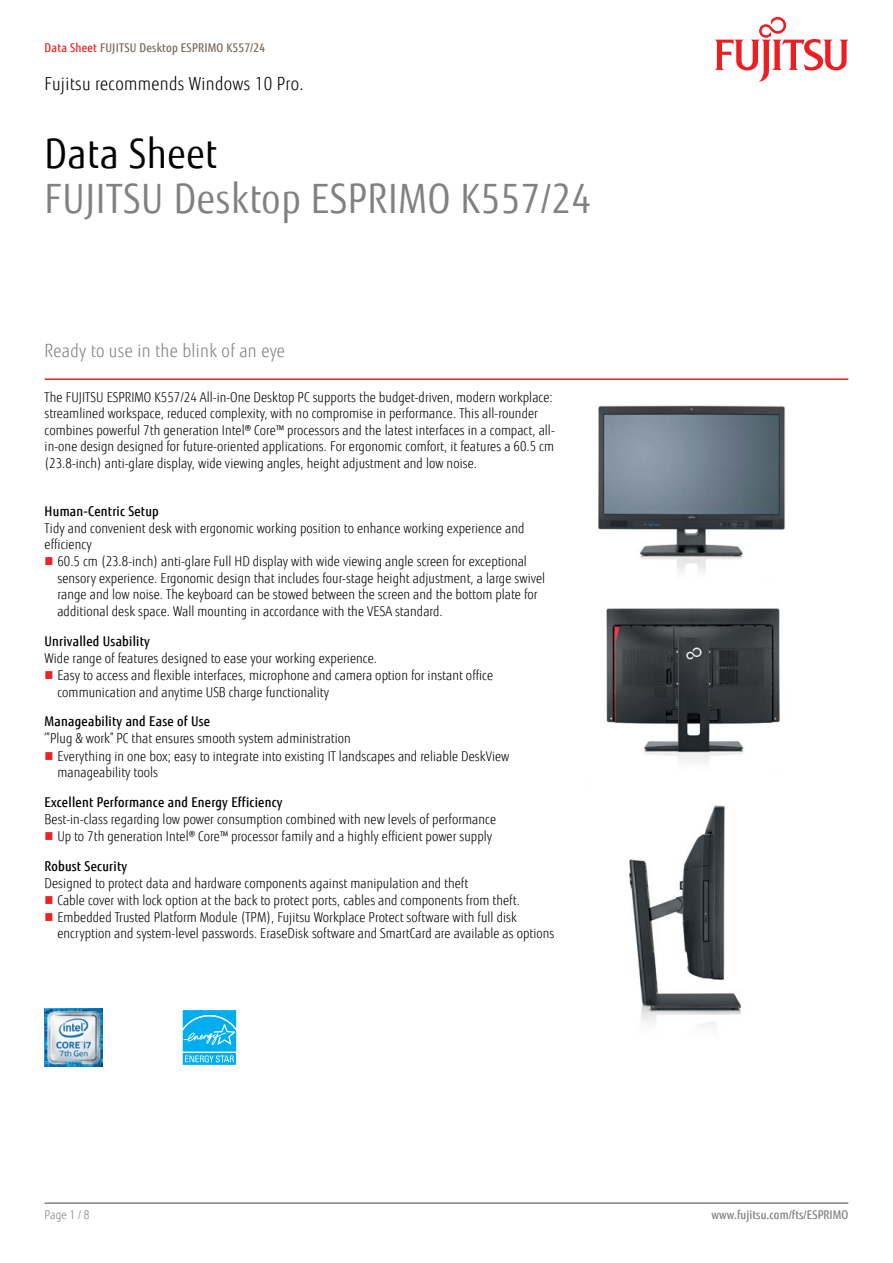
<style>
.page{position:relative;width:893px;height:1263px;background:#fff}
.page>*{position:absolute;margin:0;border:0;box-sizing:border-box;transform-origin:0 0}
.t1{font:40.5px "Fujitsu Sans";letter-spacing:.02em;color:#818280;scale:.9 1}
.t2{font:40.5px "Fujitsu Sans";letter-spacing:.02em;color:#000;scale:.9 1}
.t3{font:300 18px "Fujitsu Sans";letter-spacing:.02em;color:#000;scale:.9 1}
.t4{font:300 18px "Fujitsu Sans";letter-spacing:.02em;color:#818280;scale:.9 1}
.t5{font:300 13.5px/16.5px "Fujitsu Sans";letter-spacing:.005em;color:#000;scale:.9 1}
.t6{font:500 13.5px "Fujitsu Sans";letter-spacing:.02em;color:#000;scale:.9 1}
.t7{font:500 12px "Fujitsu Sans";letter-spacing:.02em;color:#79695e;scale:.9 1}
.t8{font:500 12px "Fujitsu Sans";letter-spacing:.005em;color:#818280;scale:.9 1}
.t9{font:300 12px "Fujitsu Sans";color:#818280;scale:.9 1}
.s1{color:#e92425}
</style>
<div class="page">
<hr style="left:45px;top:1202px;width:803px;height:2px;background:#818280">
<hr style="left:45px;top:378px;width:803px;height:2px;background:#ed1d24">
<svg style="left:715px;top:17px;width:133px;height:65px"></svg>
<img style="left:598px;top:404px;width:187px;height:168px">
<img style="left:606px;top:608px;width:174px;height:154px">
<img style="left:629px;top:805px;width:113px;height:221px">
<img style="left:45px;top:1009px;width:57px;height:57px">
<svg style="left:182px;top:1010px;width:55px;height:55px;background:#32bdf1"></svg>
<p class="t7" style="left:45px;top:40px;width:247px"><span class="s1">Data Sheet</span> FUJITSU Desktop ESPRIMO K557/24</p>
<h2 class="t3" style="left:45px;top:73px;width:289px">Fujitsu recommends Windows 10 Pro.</h2>
<h1 class="t2" style="left:45px;top:130px;width:193px">Data Sheet</h1>
<h1 class="t1" style="left:45px;top:175px;width:609px">FUJITSU Desktop ESPRIMO K557/24</h1>
<h2 class="t4" style="left:45px;top:340px;width:269px">Ready to use in the blink of an eye</h2>
<p class="t5" style="left:45px;top:389px;width:568px">The FUJITSU ESPRIMO K557/24 All-in-One Desktop PC supports the budget-driven, modern workplace: streamlined workspace, reduced complexity, with no compromise in performance. This all-rounder combines powerful 7th generation Intel® Core™ processors and the latest interfaces in a compact, all&shy;in-one design designed for future-oriented applications. For ergonomic comfort, it features a 60.5 cm (23.8-inch) anti-glare display, wide viewing angles, height adjustment and low noise.</p>
<p class="t6" style="left:45px;top:502px;width:128px">Human-Centric Setup</p>
<p class="t5" style="left:45px;top:520px;width:535px">Tidy and convenient desk with ergonomic working position to enhance working experience and efficiency</p>
<p class="t5" style="left:57px;top:553px;width:544px">60.5 cm (23.8-inch) anti-glare Full HD display with wide viewing angle screen for exceptional sensory experience. Ergonomic design that includes four-stage height adjustment, a large swivel range and low noise. The keyboard can be stowed between the screen and the bottom plate for additional desk space. Wall mounting in accordance with the VESA standard.</p>
<p class="t6" style="left:45px;top:632px;width:119px">Unrivalled Usability</p>
<p class="t5" style="left:57px;top:650px;width:486px;text-indent:-13px">Wide range of features designed to ease your working experience.<br>Easy to access and flexible interfaces, microphone and camera option for instant office communication and anytime USB charge functionality</p>
<p class="t6" style="left:45px;top:713px;width:185px">Manageability and Ease of Use</p>
<p class="t5" style="left:57px;top:730px;width:504px;text-indent:-13px">‘”Plug &amp; work” PC that ensures smooth system administration<br>Everything in one box; easy to integrate into existing IT landscapes and reliable DeskView manageability tools</p>
<p class="t6" style="left:45px;top:794px;width:266px">Excellent Performance and Energy Efficiency</p>
<p class="t5" style="left:45px;top:811px;width:503px;line-height:17.1px;text-align:right">Best-in-class regarding low power consumption combined with new levels of performance<br>Up to 7th generation Intel® Core™ processor family and a highly efficient power supply</p>
<p class="t6" style="left:45px;top:858px;width:93px">Robust Security</p>
<p class="t5" style="left:57px;top:875px;width:554px;text-indent:-13px">Designed to protect data and hardware components against manipulation and theft<br>Cable cover with lock option at the back to protect ports, cables and components from theft.<br>Embedded Trusted Platform Module (TPM), Fujitsu Workplace Protect software with full disk encryption and system-level passwords. EraseDisk software and SmartCard are available as options</p>
<p class="t9" style="left:45px;top:1208px;width:51px">Page 1 / 8</p>
<p class="t8" style="left:711px;top:1208px;width:153px">www.fujitsu.com/fts/ESPRIMO</p>
</div>
